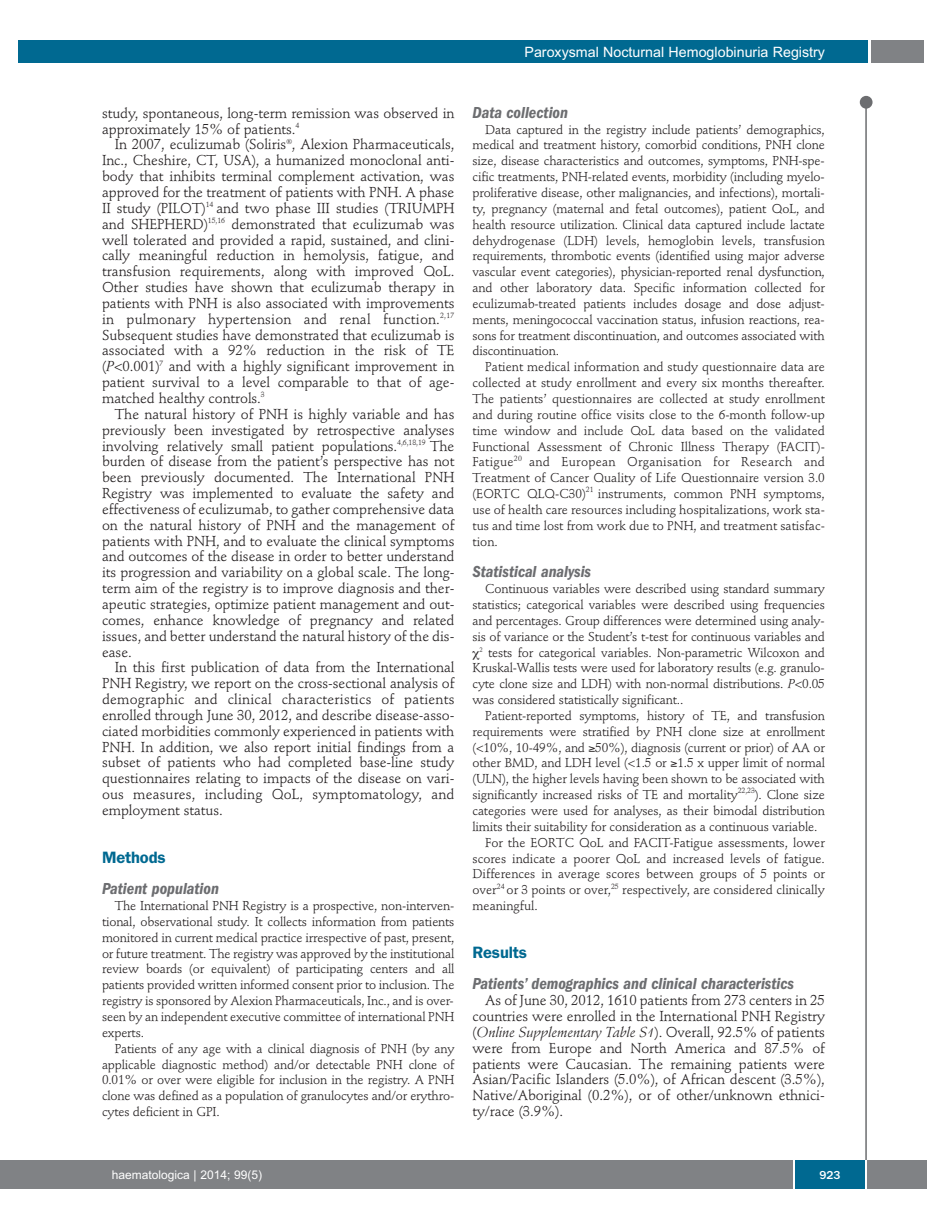
<style>
.page{position:relative;width:927px;height:1225px;background:#fff}
.page>*{position:absolute;margin:0;border:0;box-sizing:border-box;transform-origin:0 0}
.t1{font:italic 600 condensed 16.5px "Franklin Gothic";color:#6c6d70}
.t2{font:600 16.5px "Franklin Gothic";letter-spacing:-.01em;color:#006991}
.t3{font:14.25px/15.9px "Stempel Schneidler";letter-spacing:-.005em;color:#231f20;text-align:justify}
.t4{font:14.25px "Arial";color:#fff}
.t5{font:12.75px/15.9px "Stempel Schneidler";letter-spacing:-.015em;color:#231f20;text-align:justify}
.t6{font:12px "Arial";color:#fff}
.t7{font:500 12px "Franklin Gothic";color:#fff}
.s1{font-style:italic}
</style>
<div class="page">
<div style="left:860px;top:96px;width:12px;height:13px;background:#6c6d70;border-radius:50%"></div>
<hr style="left:865px;top:98px;width:2px;height:1062px;background:#6c6d70">
<div style="left:871px;top:40px;width:52px;height:22px;background:#808285"></div>
<div style="left:18px;top:40px;width:849px;height:22px;background:#006991"></div>
<div style="left:17px;top:1160px;width:910px;height:28px;background:#808285"></div>
<div style="left:795px;top:1160px;width:70px;height:28px;background:#006991"></div>
<hr style="left:793px;top:1160px;width:2px;height:28px;background:#fff">
<hr style="left:865px;top:1160px;width:2px;height:28px;background:#fff">
<div style="left:0;top:1160px;width:17px;height:28px;background:#808285"></div>
<p class="t4" style="left:524px;top:44px;width:302px">Paroxysmal Nocturnal Hemoglobinuria Registry</p>
<p class="t3" style="left:102px;top:106px;width:354px">study, spontaneous, long-term remission was observed in approximately 15% of patients.<sup>4</sup></p>
<p class="t3" style="left:102px;top:138px;width:354px;text-indent:13px">In 2007, eculizumab (Soliris<sup>®</sup>, Alexion Pharmaceuticals, Inc., Cheshire, CT, USA), a humanized monoclonal anti&shy;body that inhibits terminal complement activation, was approved for the treatment of patients with PNH. A phase II study (PILOT)<sup>14</sup> and two phase III studies (TRIUMPH and SHEPHERD)<sup>15,16</sup> demonstrated that eculizumab was well tolerated and provided a rapid, sustained, and clini&shy;cally meaningful reduction in hemolysis, fatigue, and transfusion requirements, along with improved QoL.<br>Other studies have shown that eculizumab therapy in patients with PNH is also associated with improvements in pulmonary hypertension and renal function.<sup>2,17<br></sup>Subsequent studies have demonstrated that eculizumab is associated with a 92% reduction in the risk of TE (<span class="s1">P</span>&lt;0.001)<sup>7</sup> and with a highly significant improvement in patient survival to a level comparable to that of age&shy;matched healthy controls.<sup>3</sup></p>
<p class="t3" style="left:102px;top:407px;width:354px;text-indent:13px">The natural history of PNH is highly variable and has previously been investigated by retrospective analyses involving relatively small patient populations.<sup>4,6,18,19</sup> The burden of disease from the patient’s perspective has not been previously documented. The International PNH Registry was implemented to evaluate the safety and effectiveness of eculizumab, to gather comprehensive data on the natural history of PNH and the management of patients with PNH, and to evaluate the clinical symptoms and outcomes of the disease in order to better understand its progression and variability on a global scale. The long&shy;term aim of the registry is to improve diagnosis and ther&shy;apeutic strategies, optimize patient management and out&shy;comes, enhance knowledge of pregnancy and related issues, and better understand the natural history of the dis&shy;ease.</p>
<p class="t3" style="left:102px;top:661px;width:354px;text-indent:13px">In this first publication of data from the International PNH Registry, we report on the cross-sectional analysis of demographic and clinical characteristics of patients enrolled through June 30, 2012, and describe disease-asso&shy;ciated morbidities commonly experienced in patients with PNH. In addition, we also report initial findings from a subset of patients who had completed base-line study questionnaires relating to impacts of the disease on vari&shy;ous measures, including QoL, symptomatology, and employment status.</p>
<p class="t2" style="left:102px;top:851px;width:65px">Methods</p>
<p class="t1" style="left:102px;top:882px;width:118px">Patient population</p>
<p class="t5" style="left:102px;top:899px;width:354px;text-indent:13px">The International PNH Registry is a prospective, non-interven&shy;tional, observational study. It collects information from patients monitored in current medical practice irrespective of past, present, or future treatment. The registry was approved by the institutional review boards (or equivalent) of participating centers and all patients provided written informed consent prior to inclusion. The registry is sponsored by Alexion Pharmaceuticals, Inc., and is over&shy;seen by an independent executive committee of international PNH experts.</p>
<p class="t5" style="left:102px;top:1041px;width:354px;text-indent:13px">Patients of any age with a clinical diagnosis of PNH (by any applicable diagnostic method) and/or detectable PNH clone of 0.01% or over were eligible for inclusion in the registry. A PNH clone was defined as a population of granulocytes and/or erythro&shy;cytes deficient in GPI.</p>
<p class="t1" style="left:472px;top:106px;width:97px">Data collection</p>
<p class="t5" style="left:472px;top:122px;width:354px;text-indent:13px">Data captured in the registry include patients’ demographics, medical and treatment history, comorbid conditions, PNH clone size, disease characteristics and outcomes, symptoms, PNH-spe&shy;cific treatments, PNH-related events, morbidity (including myelo&shy;proliferative disease, other malignancies, and infections), mortali&shy;ty, pregnancy (maternal and fetal outcomes), patient QoL, and health resource utilization. Clinical data captured include lactate dehydrogenase (LDH) levels, hemoglobin levels, transfusion requirements, thrombotic events (identified using major adverse vascular event categories), physician-reported renal dysfunction, and other laboratory data. Specific information collected for eculizumab-treated patients includes dosage and dose adjust&shy;ments, meningococcal vaccination status, infusion reactions, rea&shy;sons for treatment discontinuation, and outcomes associated with discontinuation.</p>
<p class="t5" style="left:472px;top:360px;width:354px;text-indent:13px">Patient medical information and study questionnaire data are collected at study enrollment and every six months thereafter.<br>The patients’ questionnaires are collected at study enrollment and during routine office visits close to the 6-month follow-up time window and include QoL data based on the validated Functional Assessment of Chronic Illness Therapy (FACIT)- Fatigue<sup>20</sup> and European Organisation for Research and Treatment of Cancer Quality of Life Questionnaire version 3.0 (EORTC QLQ-C30)<sup>21</sup> instruments, common PNH symptoms, use of health care resources including hospitalizations, work sta&shy;tus and time lost from work due to PNH, and treatment satisfac&shy;tion.</p>
<p class="t1" style="left:472px;top:566px;width:120px">Statistical analysis</p>
<p class="t5" style="left:485px;top:582px;width:341px">Continuous variables were described using standard summary</p>
<p class="t5" style="left:472px;top:598px;width:354px">statistics; categorical variables were described using frequencies</p>
<p class="t5" style="left:472px;top:614px;width:354px">and percentages. Group differences were determined using analy-</p>
<p class="t5" style="left:472px;top:629px;width:354px">sis of variance or the Student’s t-test for continuous variables and</p>
<p class="t5" style="left:479px;top:645px;width:347px"><sup>2</sup> tests for categorical variables. Non-parametric Wilcoxon and</p>
<p class="t5" style="left:472px;top:661px;width:354px">Kruskal-Wallis tests were used for laboratory results (e.g. granulo-</p>
<p class="t5" style="left:472px;top:677px;width:354px">cyte clone size and LDH) with non-normal distributions. <span class="s1">P</span>&lt;0.05</p>
<p class="t5" style="left:472px;top:693px;width:212px">was considered statistically significant..</p>
<p class="t5" style="left:485px;top:709px;width:341px">Patient-reported symptoms, history of TE, and transfusion</p>
<p class="t5" style="left:472px;top:724px;width:354px">requirements were stratified by PNH clone size at enrollment</p>
<p class="t5" style="left:472px;top:740px;width:354px">(&lt;10%, 10-49%, and ≥50%), diagnosis (current or prior) of AA or</p>
<p class="t5" style="left:472px;top:756px;width:354px">other BMD, and LDH level (&lt;1.5 or ≥1.5 x upper limit of normal</p>
<p class="t5" style="left:472px;top:772px;width:354px">(ULN), the higher levels having been shown to be associated with</p>
<p class="t5" style="left:472px;top:788px;width:354px">significantly increased risks of TE and mortality<sup>22,23</sup>). Clone size</p>
<p class="t5" style="left:472px;top:804px;width:354px">categories were used for analyses, as their bimodal distribution</p>
<p class="t5" style="left:472px;top:819px;width:347px">limits their suitability for consideration as a continuous variable.</p>
<p class="t5" style="left:485px;top:835px;width:341px">For the EORTC QoL and FACIT-Fatigue assessments, lower</p>
<p class="t5" style="left:472px;top:851px;width:354px">scores indicate a poorer QoL and increased levels of fatigue.</p>
<p class="t5" style="left:472px;top:867px;width:354px">Differences in average scores between groups of 5 points or</p>
<p class="t5" style="left:472px;top:883px;width:354px">over<sup>24</sup> or 3 points or over,<sup>25</sup> respectively, are considered clinically</p>
<p class="t5" style="left:472px;top:899px;width:67px">meaningful.</p>
<p class="t2" style="left:472px;top:946px;width:56px">Results</p>
<p class="t1" style="left:472px;top:977px;width:323px">Patients’ demographics and clinical characteristics</p>
<p class="t3" style="left:472px;top:993px;width:354px;text-indent:13px">As of June 30, 2012, 1610 patients from 273 centers in 25 countries were enrolled in the International PNH Registry (<span class="s1">Online Supplementary Table S1</span>). Overall, 92.5% of patients were from Europe and North America and 87.5% of patients were Caucasian. The remaining patients were Asian/Pacific Islanders (5.0%), of African descent (3.5%), Native/Aboriginal (0.2%), or of other/unknown ethnici&shy;ty/race (3.9%).</p>
<p class="t6" style="left:112px;top:1167px;width:152px">haematologica | 2014; 99(5)</p>
<p class="t7" style="left:819px;top:1167px;width:23px">923</p>
</div>
